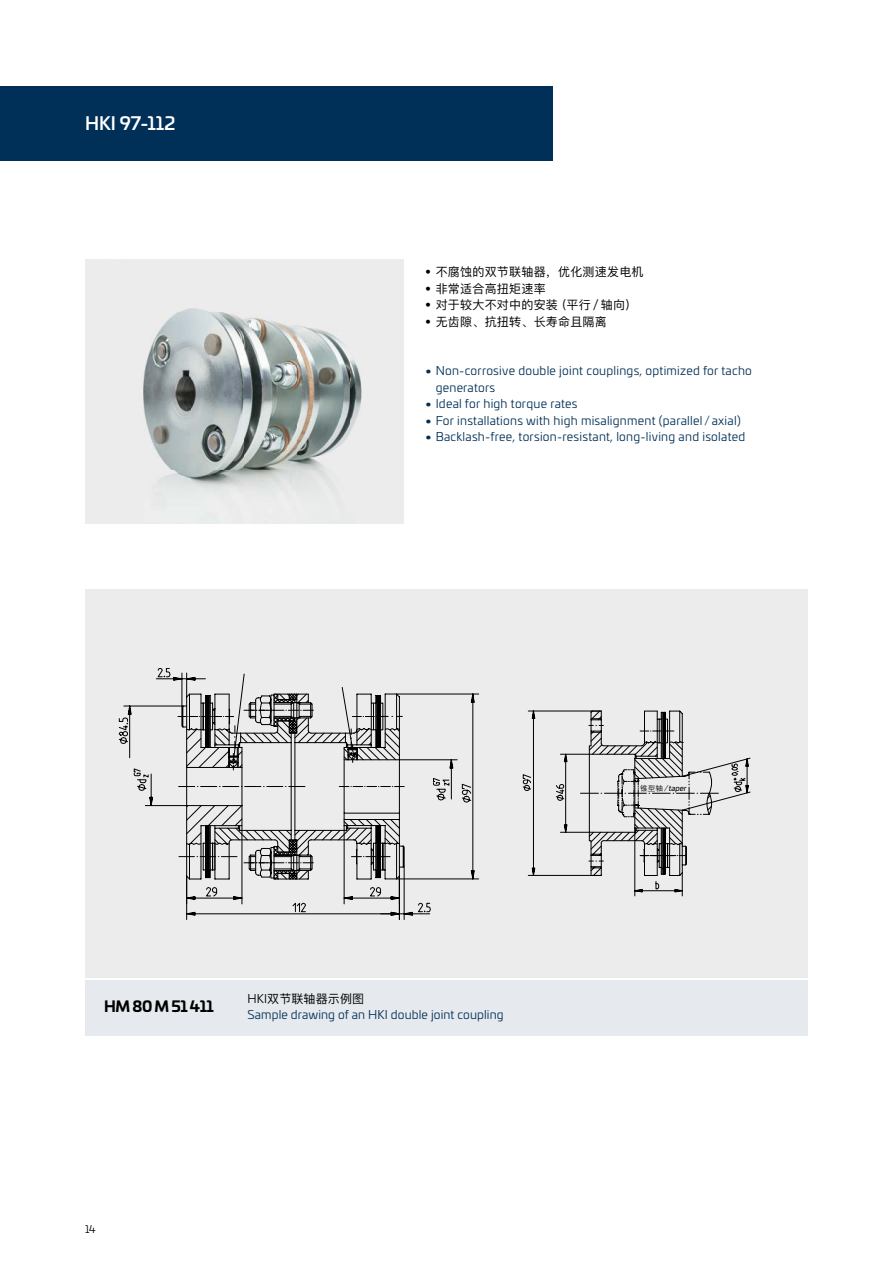
<style>
.page{position:relative;width:893px;height:1263px;background:#fff}
.page>*{position:absolute;margin:0;border:0;box-sizing:border-box;transform-origin:0 0}
.t1{font:500 18px "Univia Pro";color:#fff}
.t2{font:700 15px "Univia Pro";letter-spacing:-.03em;color:#000}
.t3{font:12px/16.5px "Univia Pro";letter-spacing:.02em;color:#003057}
.t4{font:12px "Ping Fang SC";letter-spacing:.02em;color:#000}
.t5{font:10.5px "Univia Pro";color:#000}
.t6{font:italic 7.5px "Univia Pro";letter-spacing:.01em;color:#000}
.s1{font-weight:700}
.s2{font-family:"Univia Pro"}
.s3{font-family:"ST Heiti TC";font-weight:300;font-style:normal}
</style>
<div class="page">
<img style="left:85px;top:260px;width:319px;height:264px">
<div style="left:0;top:86px;width:553px;height:75px;background:#003057"></div>
<div style="left:85px;top:590px;width:723px;height:415px;background:#ececed"></div>
<div style="left:85px;top:978px;width:723px;height:58px;background:#e6eaee"></div>
<hr style="left:79px;top:978px;width:763px;height:1px;background:#fff">
<svg style="left:157px;top:674px;width:322px;height:206px"></svg>
<svg style="left:119px;top:677px;width:353px;height:243px"></svg>
<svg style="left:522px;top:710px;width:228px;height:186px"></svg>
<h1 class="t1" style="left:85px;top:110px;width:92px">HKI 97-112</h1>
<p class="t4" style="left:425px;top:264px;width:220px">• 不腐蚀的双节联轴器，优化测速发电机</p>
<p class="t4" style="left:425px;top:281px;width:122px">• 非常适合高扭矩速率</p>
<p class="t4" style="left:425px;top:297px;width:214px">• 对于较大不对中的安装 (平行 / 轴向）</p>
<p class="t4" style="left:425px;top:314px;width:183px">• 无齿隙、抗扭转、长寿命且隔离</p>
<p class="t3" style="left:436px;top:362px;width:318px;text-indent:-10px"><span class="s1">•</span> Non-corrosive double joint couplings, optimized for tacho generators</p>
<p class="t3" style="left:425px;top:395px;width:154px"><span class="s1">•</span> Ideal for high torque rates</p>
<p class="t3" style="left:425px;top:411px;width:317px"><span class="s1">•</span> For installations with high misalignment (parallel / axial)</p>
<p class="t3" style="left:425px;top:428px;width:321px"><span class="s1">•</span> Backlash-free, torsion-resistant, long-living and isolated</p>
<p class="t2" style="left:104px;top:994px;width:111px">HM 80 M 51 411</p>
<p class="t4" style="left:248px;top:991px;width:118px"><span class="s2">HKI</span>双节联轴器示例图</p>
<p class="t3" style="left:248px;top:1006px;width:258px">Sample drawing of an HKI double joint coupling</p>
<p class="t5" style="left:85px;top:1221px;width:12px">14</p>
<p class="t6" style="left:640px;top:783px;width:48px"><span class="s3">锥型轴</span> / taper</p>
</div>
